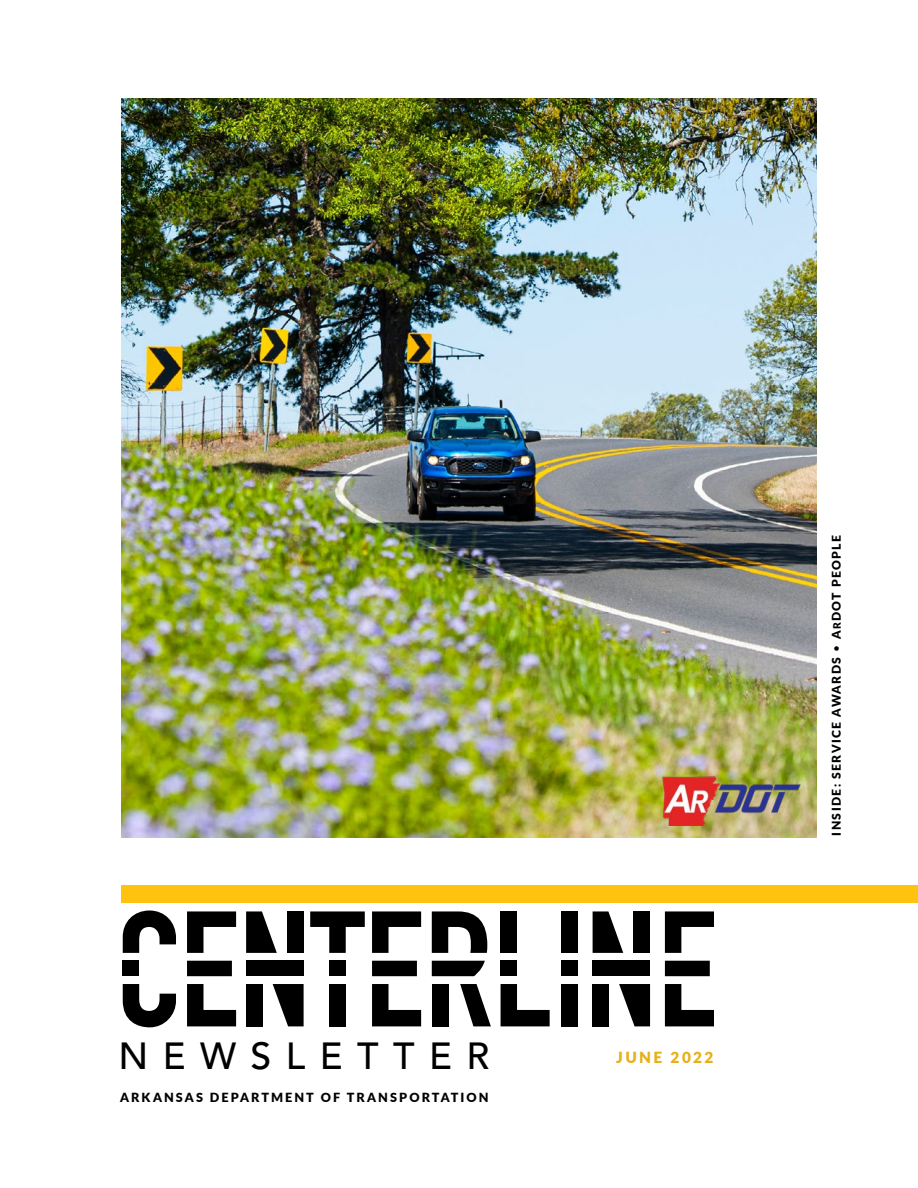
<style>
.page{position:relative;width:918px;height:1188px;background:#fff}
.page>*{position:absolute;margin:0;border:0;box-sizing:border-box;transform-origin:0 0}
.t1{font:500 37.5px "Avenir LT Std";letter-spacing:.385em;color:#000}
.t2{font:900 15.3px "Lato";letter-spacing:.16em;color:#e7b016}
.t3{font:900 12.6px "Lato";letter-spacing:.165em;color:#000}
.t4{font:900 12.15px "Lato";letter-spacing:.115em;color:#000}
.s1{font-weight:400}
.s2{font-size:10.2px}
</style>
<div class="page">
<img style="left:122px;top:98px;width:694px;height:739px">
<div style="left:122px;top:885px;width:796px;height:18px;background:#ffc20e"></div>
<div style="left:123px;top:961px;width:16px;height:15px;background:#000"></div>
<svg style="left:123px;top:911px;width:53px;height:42px"></svg>
<svg style="left:123px;top:984px;width:53px;height:43px"></svg>
<svg style="left:187px;top:961px;width:45px;height:15px"></svg>
<svg style="left:187px;top:911px;width:49px;height:42px"></svg>
<svg style="left:187px;top:984px;width:49px;height:42px"></svg>
<div style="left:246px;top:961px;width:58px;height:15px;background:#000"></div>
<svg style="left:273px;top:984px;width:31px;height:42px"></svg>
<div style="left:287px;top:911px;width:17px;height:42px;background:#000"></div>
<svg style="left:246px;top:911px;width:31px;height:42px"></svg>
<div style="left:246px;top:984px;width:17px;height:42px;background:#000"></div>
<div style="left:329px;top:961px;width:17px;height:15px;background:#000"></div>
<svg style="left:310px;top:911px;width:55px;height:42px"></svg>
<div style="left:329px;top:984px;width:17px;height:42px;background:#000"></div>
<svg style="left:372px;top:961px;width:45px;height:15px"></svg>
<svg style="left:372px;top:984px;width:49px;height:42px"></svg>
<svg style="left:372px;top:911px;width:49px;height:42px"></svg>
<svg style="left:432px;top:911px;width:55px;height:42px"></svg>
<svg style="left:432px;top:961px;width:53px;height:15px"></svg>
<div style="left:432px;top:984px;width:16px;height:42px;background:#000"></div>
<svg style="left:460px;top:984px;width:31px;height:42px"></svg>
<div style="left:501px;top:911px;width:16px;height:42px;background:#000"></div>
<div style="left:501px;top:961px;width:16px;height:15px;background:#000"></div>
<svg style="left:501px;top:984px;width:49px;height:42px"></svg>
<div style="left:561px;top:911px;width:16px;height:42px;background:#000"></div>
<div style="left:561px;top:984px;width:16px;height:42px;background:#000"></div>
<div style="left:561px;top:961px;width:16px;height:15px;background:#000"></div>
<svg style="left:593px;top:911px;width:30px;height:42px"></svg>
<div style="left:634px;top:911px;width:16px;height:42px;background:#000"></div>
<div style="left:593px;top:961px;width:57px;height:15px;background:#000"></div>
<svg style="left:619px;top:984px;width:31px;height:42px"></svg>
<div style="left:593px;top:984px;width:16px;height:42px;background:#000"></div>
<svg style="left:665px;top:911px;width:49px;height:42px"></svg>
<svg style="left:665px;top:961px;width:45px;height:15px"></svg>
<svg style="left:665px;top:984px;width:49px;height:42px"></svg>
<img style="left:662px;top:775px;width:139px;height:51px">
<h1 class="t1" style="left:118px;top:1035px;width:372px">NEWSLETTER</h1>
<p class="t2" style="left:616px;top:1046px;width:99px">JUNE 2022</p>
<p class="t3" style="left:120px;top:1088px;width:370px">ARKANSAS DEPARTMENT OF TRANSPORTATION</p>
<p class="t4" style="left:827px;top:836px;width:302px;rotate:-90deg">INSIDE: SERVICE AWARDS <span class="s1">•</span> A<span class="s2">r</span>DOT PEOPLE</p>
</div>
